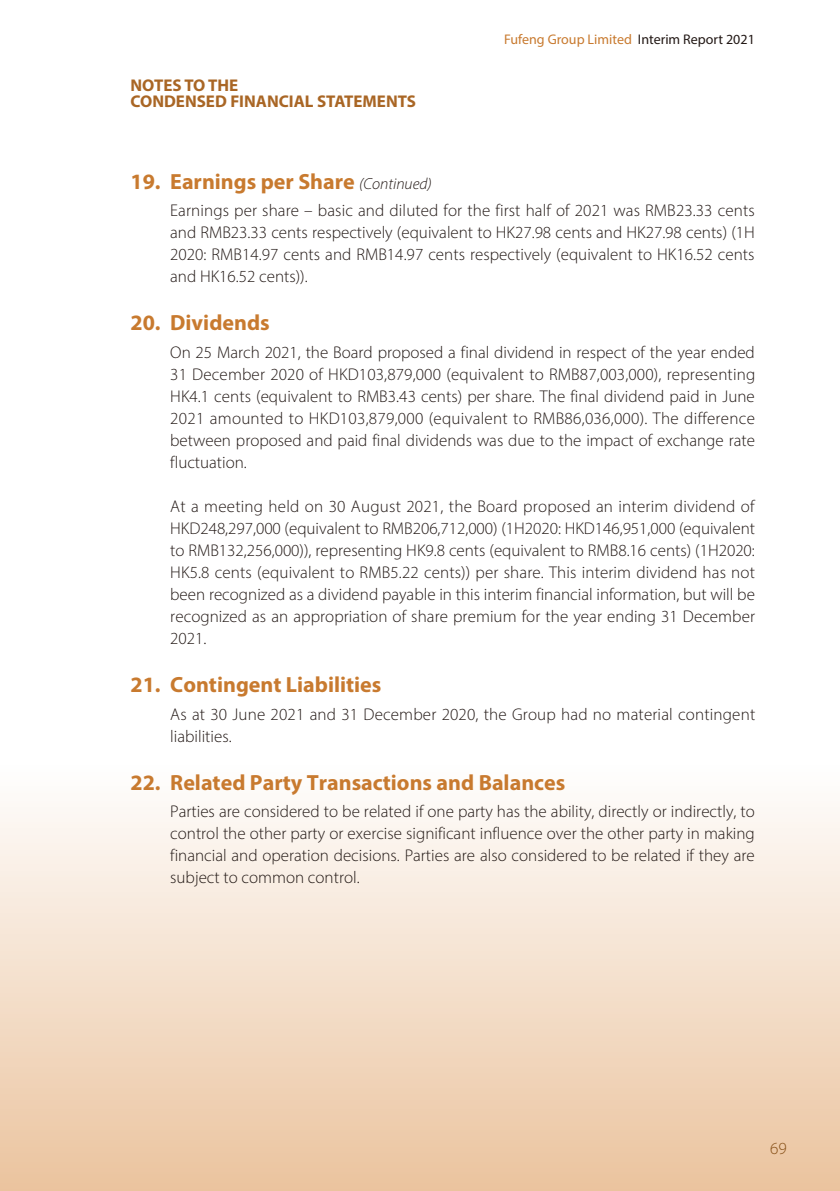
<style>
.page{position:relative;width:840px;height:1191px;background:#fff}
.page>*{position:absolute;margin:0;border:0;box-sizing:border-box;transform-origin:0 0}
.t1{font:700 22px "Myriad Pro";color:#c87a2f}
.t2{font:300 17px/22px "Myriad Pro";color:#231916;text-align:justify}
.t3{font:700 17px/16px "Myriad Pro";color:#a96625}
.t4{font:300 17px "Myriad Pro";color:#864f16}
.t5{font:14px "Myriad Pro";color:#c87a2f}
.s1{color:#231916}
.s2{font-weight:300;font-style:italic;font-size:16px;color:#231916}
</style>
<div class="page">
<svg style="left:0;top:807px;width:839px;height:384px;background:#f3ddc9"></svg>
<p class="t3" style="left:130px;top:76px;width:287px">NOTES TO THE<br>CONDENSED FINANCIAL STATEMENTS</p>
<p class="t5" style="left:504px;top:31px;width:252px">Fufeng Group Limited <span class="s1">Interim Report 2021</span></p>
<p class="t1" style="left:130px;top:167px;width:302px">19. Earnings per Share <span class="s2">(Continued)</span></p>
<p class="t2" style="left:170px;top:199px;width:585px">Earnings per share – basic and diluted for the first half of 2021 was RMB23.33 cents and RMB23.33 cents respectively (equivalent to HK27.98 cents and HK27.98 cents) (1H 2020: RMB14.97 cents and RMB14.97 cents respectively (equivalent to HK16.52 cents and HK16.52 cents)).</p>
<p class="t1" style="left:130px;top:308px;width:140px">20. Dividends</p>
<p class="t2" style="left:170px;top:341px;width:586px">On 25 March 2021, the Board proposed a final dividend in respect of the year ended 31 December 2020 of HKD103,879,000 (equivalent to RMB87,003,000), representing HK4.1 cents (equivalent to RMB3.43 cents) per share. The final dividend paid in June 2021 amounted to HKD103,879,000 (equivalent to RMB86,036,000). The difference between proposed and paid final dividends was due to the impact of exchange rate fluctuation.</p>
<p class="t2" style="left:170px;top:495px;width:586px">At a meeting held on 30 August 2021, the Board proposed an interim dividend of HKD248,297,000 (equivalent to RMB206,712,000) (1H2020: HKD146,951,000 (equivalent to RMB132,256,000)), representing HK9.8 cents (equivalent to RMB8.16 cents) (1H2020:<br>HK5.8 cents (equivalent to RMB5.22 cents)) per share. This interim dividend has not been recognized as a dividend payable in this interim financial information, but will be recognized as an appropriation of share premium for the year ending 31 December 2021.</p>
<p class="t1" style="left:130px;top:670px;width:252px">21. Contingent Liabilities</p>
<p class="t2" style="left:170px;top:702px;width:586px">As at 30 June 2021 and 31 December 2020, the Group had no material contingent liabilities.</p>
<p class="t1" style="left:130px;top:768px;width:436px">22. Related Party Transactions and Balances</p>
<p class="t2" style="left:170px;top:800px;width:585px">Parties are considered to be related if one party has the ability, directly or indirectly, to control the other party or exercise significant influence over the other party in making financial and operation decisions. Parties are also considered to be related if they are subject to common control.</p>
<p class="t4" style="left:769px;top:1138px;width:18px">69</p>
</div>
